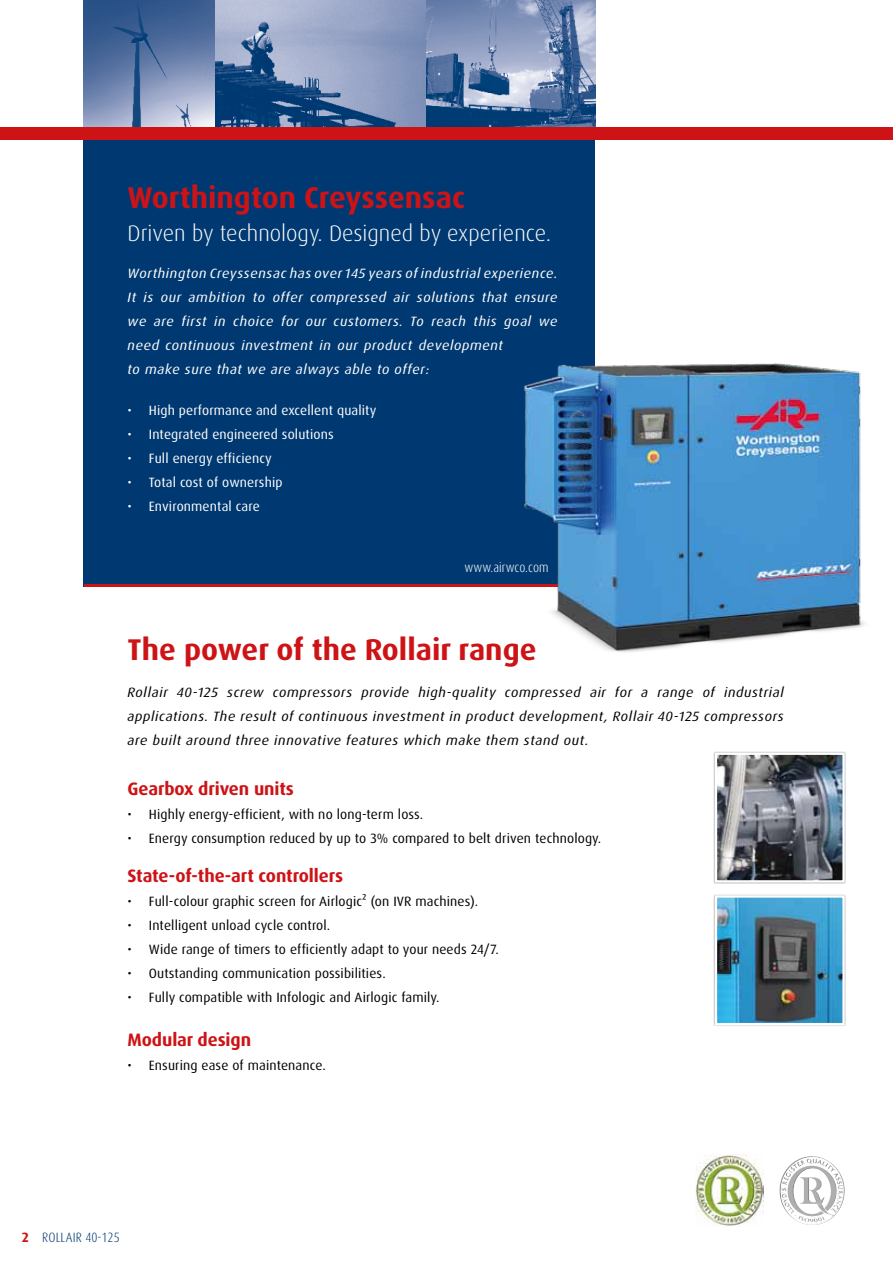
<style>
.page{position:relative;width:893px;height:1263px;background:#fff}
.page>*{position:absolute;margin:0;border:0;box-sizing:border-box;transform-origin:0 0}
.t1{font:700 30px "Dax Pro";color:#cd1316}
.t2{font:300 22.5px "Dax Pro";color:#fff}
.t3{font:700 18px "Dax Pro";letter-spacing:-.005em;color:#cd1316}
.t4{font:13.5px "Dax Pro";letter-spacing:.01em;color:#000}
.t5{font:italic 13.5px/24px "Dax Pro";letter-spacing:.04em;color:#fff;scale:1.05 1}
.t6{font:italic 13.5px/24px "Dax Pro";letter-spacing:.04em;color:#000;text-align:justify;scale:1.05 1}
.t7{font:13.5px "Dax Pro";letter-spacing:.01em;color:#fff}
.t8{font:300 condensed 13.5px "Dax Pro";letter-spacing:.005em;color:#fff}
.t9{font:300 condensed 13.5px "Dax Pro";letter-spacing:.01em;color:#003971}
.s1{font-weight:700;font-stretch:normal;color:#cd1316}
</style>
<div class="page">
<div style="left:84px;top:0;width:511px;height:587px;background:#003971"></div>
<hr style="left:84px;top:584px;width:760px;height:3px;background:#cd1316">
<img style="left:524px;top:363px;width:341px;height:289px">
<div style="left:713px;top:894px;width:133px;height:133px;background:#000;opacity:.33"></div>
<img style="left:718px;top:898px;width:124px;height:124px">
<div style="left:715px;top:895px;width:130px;height:130px;border:2px solid #fff"></div>
<div style="left:713px;top:751px;width:133px;height:133px;background:#dbdbdb"></div>
<img style="left:718px;top:756px;width:124px;height:123px">
<div style="left:715px;top:753px;width:130px;height:129px;border:2px solid #fff"></div>
<img style="left:779px;top:1156px;width:66px;height:69px">
<img style="left:695px;top:1154px;width:68px;height:72px">
<img style="left:84px;top:0;width:340px;height:128px">
<img style="left:424px;top:0;width:171px;height:128px">
<div style="left:0;top:128px;width:893px;height:12px;background:#cd1316"></div>
<h1 class="t1" style="left:128px;top:178px;width:339px">Worthington Creyssensac</h1>
<h2 class="t2" style="left:128px;top:219px;width:425px">Driven by technology. Designed by experience.</h2>
<p class="t5" style="left:128px;top:261px;width:411px">Worthington Creyssensac has over 145 years of industrial experience.<br>It is our ambition to offer compressed air solutions that ensure we are first in choice for our customers. To reach this goal we need continuous investment in our product development<br>to make sure that we are always able to offer:</p>
<p class="t7" style="left:128px;top:401px;width:250px">• High performance and excellent quality</p>
<p class="t7" style="left:128px;top:425px;width:208px">• Integrated engineered solutions</p>
<p class="t7" style="left:128px;top:449px;width:146px">• Full energy efficiency</p>
<p class="t7" style="left:128px;top:473px;width:157px">• Total cost of ownership</p>
<p class="t7" style="left:128px;top:497px;width:134px">• Environmental care</p>
<p class="t8" style="left:464px;top:559px;width:86px">www.airwco.com</p>
<h1 class="t1" style="left:128px;top:630px;width:410px">The power of the Rollair range</h1>
<p class="t6" style="left:128px;top:680px;width:627px">Rollair 40-125 screw compressors provide high-quality compressed air for a range of industrial applications. The result of continuous investment in product development, Rollair 40-125 compressors are built around three innovative features which make them stand out.</p>
<h3 class="t3" style="left:128px;top:777px;width:168px">Gearbox driven units</h3>
<p class="t4" style="left:128px;top:806px;width:297px">• Highly energy-efficient, with no long-term loss.</p>
<p class="t4" style="left:128px;top:830px;width:475px">• Energy consumption reduced by up to 3% compared to belt driven technology.</p>
<h3 class="t3" style="left:128px;top:864px;width:217px">State-of-the-art controllers</h3>
<p class="t4" style="left:128px;top:893px;width:352px">• Full-colour graphic screen for Airlogic² (on IVR machines).</p>
<p class="t4" style="left:128px;top:917px;width:204px">• Intelligent unload cycle control.</p>
<p class="t4" style="left:128px;top:941px;width:373px">• Wide range of timers to efficiently adapt to your needs 24/7.</p>
<p class="t4" style="left:128px;top:965px;width:260px">• Outstanding communication possibilities.</p>
<p class="t4" style="left:128px;top:989px;width:313px">• Fully compatible with Infologic and Airlogic family.</p>
<h3 class="t3" style="left:128px;top:1028px;width:125px">Modular design</h3>
<p class="t4" style="left:128px;top:1056px;width:200px">• Ensuring ease of maintenance.</p>
<p class="t9" style="left:22px;top:1228px;width:100px"><span class="s1">2</span> Rollair 40-125</p>
</div>
